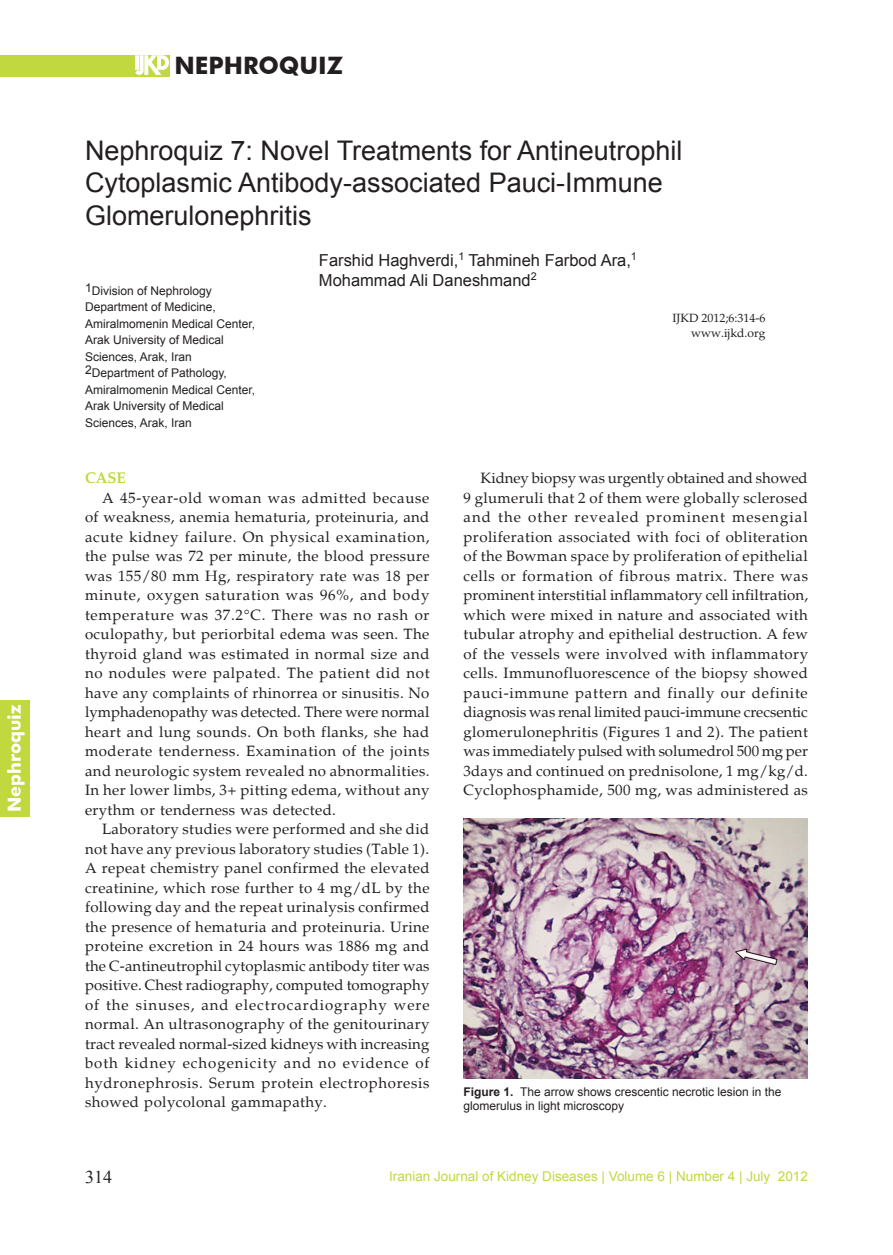
<style>
.page{position:relative;width:893px;height:1255px;background:#fff}
.page>*{position:absolute;margin:0;border:0;box-sizing:border-box;transform-origin:0 0}
.t1{font:27px/32.4px "Arial";color:#231f20}
.t2{font:700 24px "Futura BT";color:#231f20}
.t3{font:700 18px "Futura BT";color:#fff}
.t4{font:18px "Times New Roman";color:#231f20}
.t5{font:16.5px/19.8px "Arial";color:#231f20}
.t6{font:700 15.75px "Palatino";color:#c2d83f;scale:.95 1}
.t7{font:15px/19.5px "Palatino";letter-spacing:.025em;color:#231f20;text-align:justify}
.t8{font:13.5px "Arial";color:#c2d83f}
.t9{font:12px/16.5px "Arial";color:#231f20}
.t10{font:12px/14.4px "Palatino";color:#231f20;text-align:right}
.s1{font-weight:700}
</style>
<div class="page">
<div style="left:0;top:699px;width:30px;height:117px;background:#c2d83f"></div>
<div style="left:0;top:55px;width:170px;height:22px;background:#c2d83f"></div>
<svg style="left:135px;top:55px;width:34px;height:20px"></svg>
<img style="left:463px;top:818px;width:345px;height:260px">
<p class="t3" style="left:4px;top:812px;width:109px;rotate:-90deg">NEPHROQUIZ</p>
<h2 class="t2" style="left:174px;top:51px;width:170px">NEPHROQUIZ</h2>
<h1 class="t1" style="left:85px;top:135px;width:599px">Nephroquiz 7: Novel Treatments for Antineutrophil<br>Cytoplasmic Antibody-associated Pauci-Immune<br>Glomerulonephritis</h1>
<p class="t5" style="left:319px;top:250px;width:319px">Farshid Haghverdi,<sup>1</sup> Tahmineh Farbod Ara,<sup>1<br></sup>Mohammad Ali Daneshmand<sup>2</sup></p>
<p class="t10" style="left:672px;top:311px;width:95px">IJKD 2012;6:314-6 www.ijkd.org</p>
<p class="t9" style="left:85px;top:282px;width:172px">1Division of Nephrology<br>Department of Medicine,<br>Amiralmomenin Medical Center,<br>Arak University of Medical<br>Sciences, Arak, Iran<br>2Department of Pathology,<br>Amiralmomenin Medical Center,<br>Arak University of Medical<br>Sciences, Arak, Iran</p>
<p class="t6" style="left:85px;top:468px;width:44px">CASE</p>
<p class="t7" style="left:85px;top:488px;width:346px;text-indent:17px">A 45-year-old woman was admitted because of weakness, anemia hematuria, proteinuria, and acute kidney failure. On physical examination, the pulse was 72 per minute, the blood pressure was 155/80 mm Hg, respiratory rate was 18 per minute, oxygen saturation was 96%, and body temperature was 37.2°C. There was no rash or oculopathy, but periorbital edema was seen. The thyroid gland was estimated in normal size and no nodules were palpated. The patient did not have any complaints of rhinorrea or sinusitis. No lymphadenopathy was detected. There were normal heart and lung sounds. On both flanks, she had moderate tenderness. Examination of the joints and neurologic system revealed no abnormalities.<br>In her lower limbs, 3+ pitting edema, without any erythm or tenderness was detected.</p>
<p class="t7" style="left:85px;top:819px;width:346px;text-indent:17px">Laboratory studies were performed and she did not have any previous laboratory studies (Table 1).<br>A repeat chemistry panel confirmed the elevated creatinine, which rose further to 4 mg/dL by the following day and the repeat urinalysis confirmed the presence of hematuria and proteinuria. Urine proteine excretion in 24 hours was 1886 mg and the C-antineutrophil cytoplasmic antibody titer was positive. Chest radiography, computed tomography of the sinuses, and electrocardiography were normal. An ultrasonography of the genitourinary tract revealed normal-sized kidneys with increasing both kidney echogenicity and no evidence of hydronephrosis. Serum protein electrophoresis showed polycolonal gammapathy.</p>
<p class="t7" style="left:463px;top:468px;width:346px;text-indent:17px">Kidney biopsy was urgently obtained and showed 9 glumeruli that 2 of them were globally sclerosed and the other revealed prominent mesengial proliferation associated with foci of obliteration of the Bowman space by proliferation of epithelial cells or formation of fibrous matrix. There was prominent interstitial inflammatory cell infiltration, which were mixed in nature and associated with tubular atrophy and epithelial destruction. A few of the vessels were involved with inflammatory cells. Immunofluorescence of the biopsy showed pauci-immune pattern and finally our definite diagnosis was renal limited pauci-immune crecsentic glomerulonephritis (Figures 1 and 2). The patient was immediately pulsed with solumedrol 500 mg per 3days and continued on prednisolone, 1 mg/kg/d.<br>Cyclophosphamide, 500 mg, was administered as</p>
<p class="t9" style="left:463px;top:1084px;width:320px;line-height:14.4px"><span class="s1">Figure 1.</span> The arrow shows crescentic necrotic lesion in the glomerulus in light microscopy</p>
<p class="t4" style="left:85px;top:1164px;width:28px">314</p>
<p class="t8" style="left:389px;top:1166px;width:420px">Iranian Journal of Kidney Diseases | Volume 6 | Number 4 | July 2012</p>
</div>
